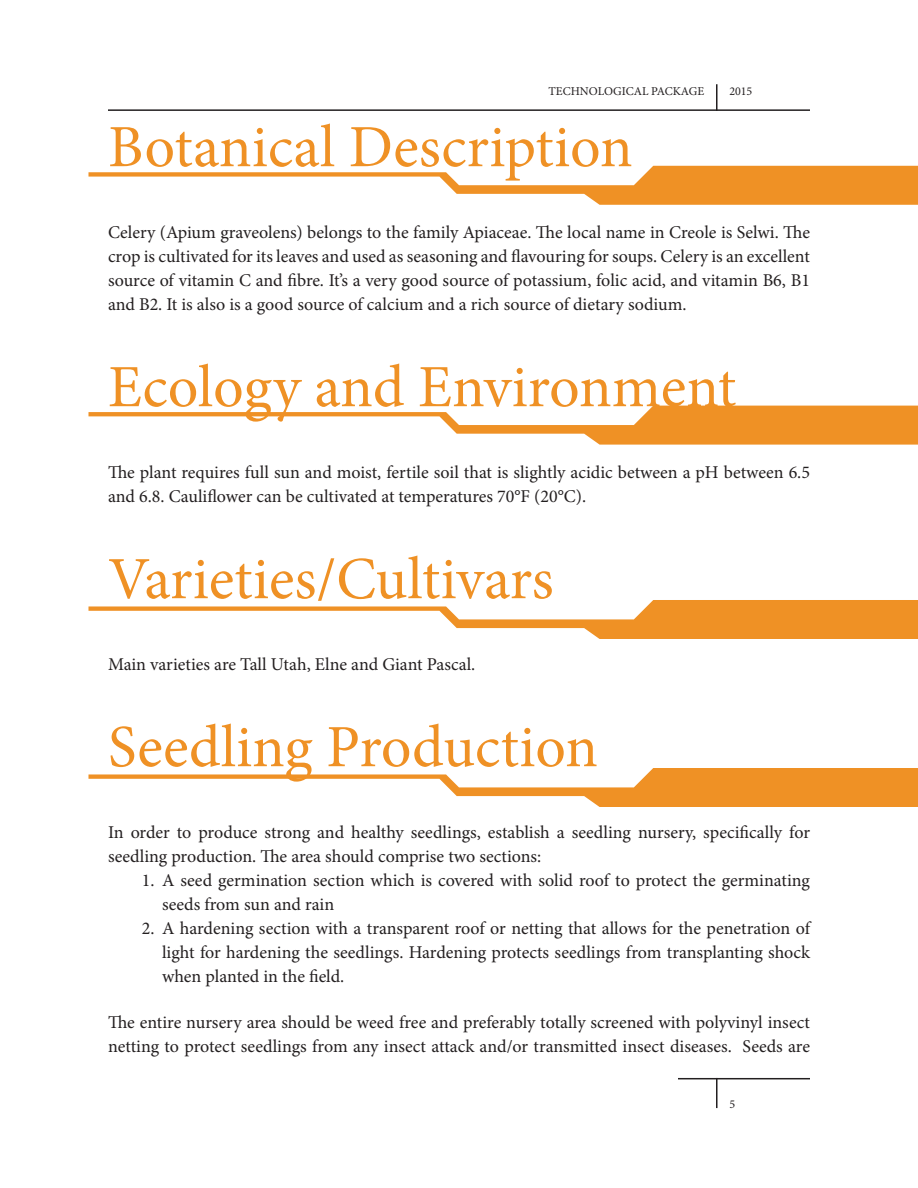
<style>
.page{position:relative;width:918px;height:1188px;background:#fff}
.page>*{position:absolute;margin:0;border:0;box-sizing:border-box;transform-origin:0 0}
.Heading{font:60px "Minion Pro";color:#ef9125}
.Paragraph_Style_1{font:18px/24px "Minion Pro";color:#231f20}
.t1{font:12px "Minion Pro";color:#231f20}
</style>
<div class="page">
<hr style="left:678px;top:1078px;width:132px;height:1px;background:#231f20">
<hr style="left:716px;top:1078px;width:2px;height:30px;background:#231f20">
<hr style="left:108px;top:109px;width:702px;height:2px;background:#231f20">
<hr style="left:716px;top:84px;width:2px;height:27px;background:#231f20">
<svg style="left:88px;top:166px;width:830px;height:39px"></svg>
<svg style="left:88px;top:406px;width:830px;height:39px"></svg>
<svg style="left:88px;top:600px;width:830px;height:39px"></svg>
<svg style="left:88px;top:768px;width:830px;height:39px"></svg>
<p class="t1" style="left:549px;top:83px;width:157px">TECHNOLOGICAL PACKAGE</p>
<p class="t1" style="left:729px;top:83px;width:25px">2015</p>
<p class="Heading" style="left:108px;top:107px;width:526px">Botanical Description</p>
<p class="Paragraph_Style_1" style="left:108px;top:221px;width:704px;text-align:justify">Celery (Apium graveolens) belongs to the family Apiaceae. The local name in Creole is Selwi. The crop is cultivated for its leaves and used as seasoning and flavouring for soups. Celery is an excellent source of vitamin C and fibre. It’s a very good source of potassium, folic acid, and vitamin B6, B1 and B2. It is also is a good source of calcium and a rich source of dietary sodium.</p>
<p class="Heading" style="left:108px;top:347px;width:630px">Ecology and Environment</p>
<p class="Paragraph_Style_1" style="left:108px;top:461px;width:704px">The plant requires full sun and moist, fertile soil that is slightly acidic between a pH between 6.5 and 6.8. Cauliflower can be cultivated at temperatures 70°F (20°C).</p>
<p class="Heading" style="left:108px;top:539px;width:447px">Varieties/Cultivars</p>
<p class="Paragraph_Style_1" style="left:108px;top:653px;width:369px">Main varieties are Tall Utah, Elne and Giant Pascal.</p>
<p class="Heading" style="left:108px;top:707px;width:492px">Seedling Production</p>
<p class="Paragraph_Style_1" style="left:108px;top:821px;width:704px">In order to produce strong and healthy seedlings, establish a seedling nursery, specifically for seedling production. The area should comprise two sections:</p>
<p class="Paragraph_Style_1" style="left:162px;top:869px;width:649px;text-indent:-20px">1. A seed germination section which is covered with solid roof to protect the germinating seeds from sun and rain</p>
<p class="Paragraph_Style_1" style="left:162px;top:917px;width:650px;text-align:justify;text-indent:-20px">2. A hardening section with a transparent roof or netting that allows for the penetration of light for hardening the seedlings. Hardening protects seedlings from transplanting shock when planted in the field.</p>
<p class="Paragraph_Style_1" style="left:108px;top:1010px;width:704px">The entire nursery area should be weed free and preferably totally screened with polyvinyl insect netting to protect seedlings from any insect attack and/or transmitted insect diseases. Seeds are</p>
<p class="t1" style="left:729px;top:1096px;width:7px">5</p>
</div>
